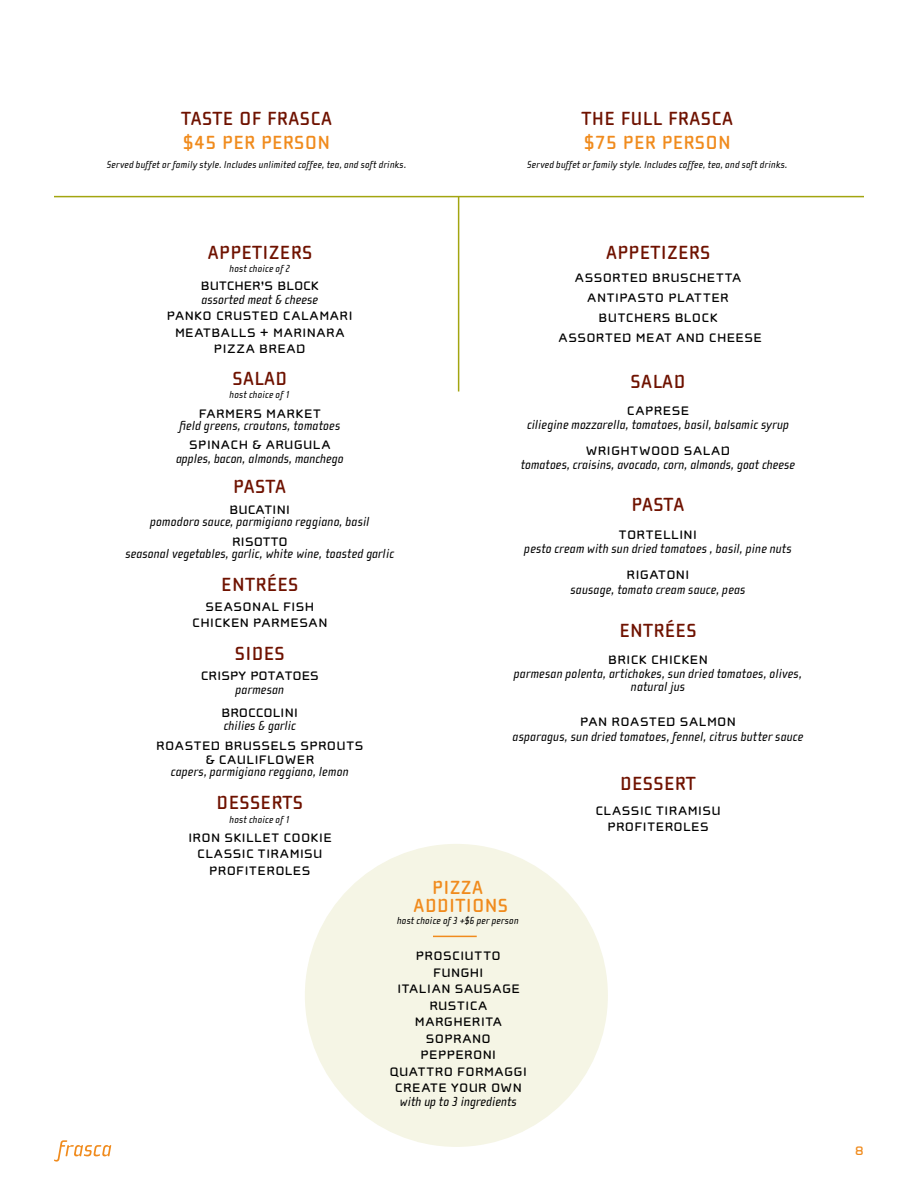
<style>
.page{position:relative;width:918px;height:1188px;background:#fff}
.page>*{position:absolute;margin:0;border:0;box-sizing:border-box;transform-origin:0 0}
.t1{font:700 19.5px "Cholla Wide OT";letter-spacing:.05em;color:#6f1200}
.t2{font:700 19.5px/18px "Cholla Wide OT";letter-spacing:.05em;color:#f08b1d;text-align:center}
.t3{font:18px/16.5px "Cholla Wide OT";letter-spacing:.025em;color:#000;text-align:center}
.t4{font:18px "Cholla Wide OT";color:#000}
.t5{font:18px "Cholla Wide OT";letter-spacing:.005em;color:#000}
.t6{font:18px "Cholla Wide OT";color:#f08b1d}
.t7{font:italic 13.5px/13.5px "Cholla Sans OT";color:#000;text-align:center}
.t8{font:italic 10.5px "Cholla Sans OT";letter-spacing:.015em;color:#000}
</style>
<div class="page">
<svg style="left:54px;top:1140px;width:57px;height:22px"></svg>
<div style="left:305px;top:844px;width:303px;height:303px;background:#f5f5e5;border-radius:50%"></div>
<hr style="left:458px;top:197px;width:1px;height:195px;background:#a3a510">
<hr style="left:54px;top:196px;width:810px;height:1px;background:#a3a510">
<hr style="left:433px;top:936px;width:44px;height:1px;background:#f08b1d">
<h1 class="t1" style="left:181px;top:108px;width:152px">TASTE OF FRASCA</h1>
<h1 class="t2" style="left:183px;top:134px;width:148px">$45 PER PERSON</h1>
<p class="t8" style="left:107px;top:159px;width:301px">Served buffet or family style. Includes unlimited coffee, tea, and soft drinks.</p>
<h1 class="t1" style="left:208px;top:242px;width:106px">APPETIZERS</h1>
<p class="t8" style="left:230px;top:263px;width:62px">host choice of 2</p>
<h2 class="t4" style="left:201px;top:275px;width:120px">Butcher’s Block</h2>
<p class="t7" style="left:202px;top:293px;width:118px">assorted meat &amp; cheese</p>
<h2 class="t3" style="left:167px;top:306px;width:188px">Panko Crusted Calamari<br>Meatballs + Marinara<br>Pizza Bread</h2>
<h1 class="t1" style="left:233px;top:368px;width:56px">SALAD</h1>
<p class="t8" style="left:230px;top:388px;width:62px">host choice of 1</p>
<h2 class="t3" style="left:199px;top:404px;width:123px">farmers market</h2>
<p class="t7" style="left:179px;top:419px;width:163px">field greens, croutons, tomatoes</p>
<h2 class="t3" style="left:189px;top:435px;width:143px">spinach &amp; arugula</h2>
<p class="t7" style="left:176px;top:452px;width:169px">apples, bacon, almonds, manchego</p>
<h1 class="t1" style="left:234px;top:476px;width:54px">PASTA</h1>
<h2 class="t4" style="left:229px;top:498px;width:62px">bucatini</h2>
<p class="t7" style="left:150px;top:515px;width:221px">pomodoro sauce, parmigiano reggiano, basil</p>
<h2 class="t4" style="left:232px;top:530px;width:57px">risotto</h2>
<p class="t7" style="left:126px;top:547px;width:270px">seasonal vegetables, garlic, white wine, toasted garlic</p>
<h1 class="t1" style="left:222px;top:574px;width:78px">ENTRÉES</h1>
<h2 class="t3" style="left:192px;top:597px;width:137px">Seasonal Fish<br>Chicken Parmesan</h2>
<h1 class="t1" style="left:235px;top:644px;width:51px">SIDES</h1>
<h2 class="t4" style="left:201px;top:665px;width:119px">Crispy Potatoes</h2>
<p class="t7" style="left:235px;top:683px;width:50px">parmesan</p>
<h2 class="t4" style="left:221px;top:701px;width:78px">Broccolini</h2>
<p class="t7" style="left:224px;top:719px;width:74px">chilies &amp; garlic</p>
<h2 class="t3" style="left:156px;top:738px;width:209px;line-height:13.5px">Roasted Brussels Sprouts &amp; Cauliflower</h2>
<p class="t7" style="left:171px;top:765px;width:179px">capers, parmigiano reggiano, lemon</p>
<h1 class="t1" style="left:217px;top:792px;width:87px">DESSERTS</h1>
<p class="t8" style="left:230px;top:814px;width:62px">host choice of 1</p>
<h2 class="t3" style="left:188px;top:828px;width:145px">iron skillet cookie classic tiramisu<br>Profiteroles</h2>
<h1 class="t1" style="left:582px;top:108px;width:153px">THE FULL FRASCA</h1>
<h1 class="t2" style="left:584px;top:134px;width:148px">$75 PER PERSON</h1>
<p class="t8" style="left:527px;top:159px;width:262px">Served buffet or family style. Includes coffee, tea, and soft drinks.</p>
<h1 class="t1" style="left:606px;top:242px;width:106px">APPETIZERS</h1>
<h2 class="t3" style="left:558px;top:267px;width:205px;line-height:19.8px">Assorted Bruschetta antipasto platter butchers block<br>assorted meat and cheese</h2>
<h1 class="t1" style="left:631px;top:371px;width:56px">SALAD</h1>
<h2 class="t3" style="left:627px;top:401px;width:64px">caprese</h2>
<p class="t7" style="left:527px;top:418px;width:264px">ciliegine mozzarella, tomatoes, basil, balsamic syrup</p>
<h2 class="t3" style="left:586px;top:441px;width:146px">wrightwood salad</h2>
<p class="t7" style="left:521px;top:457px;width:276px">tomatoes, craisins, avocado, corn, almonds, goat cheese</p>
<h1 class="t1" style="left:632px;top:494px;width:54px">PASTA</h1>
<h2 class="t3" style="left:619px;top:525px;width:80px">tortellini</h2>
<p class="t7" style="left:524px;top:541px;width:269px">pesto cream with sun dried tomatoes , basil, pine nuts</p>
<h2 class="t5" style="left:626px;top:563px;width:65px">Rigatoni</h2>
<p class="t7" style="left:571px;top:583px;width:177px">sausage, tomato cream sauce, peas</p>
<h1 class="t1" style="left:620px;top:620px;width:78px">ENTRÉES</h1>
<h2 class="t3" style="left:608px;top:650px;width:101px">Brick chicken</h2>
<p class="t7" style="left:514px;top:667px;width:290px">parmesan polenta, artichokes, sun dried tomatoes, olives, natural jus</p>
<h2 class="t3" style="left:580px;top:712px;width:157px">pan roasted Salmon</h2>
<p class="t7" style="left:513px;top:730px;width:292px">asparagus, sun dried tomatoes, fennel, citrus butter sauce</p>
<h1 class="t1" style="left:620px;top:773px;width:77px">DESSERT</h1>
<h2 class="t3" style="left:595px;top:801px;width:9px">CLASSIC</h2>
<h2 class="t3" style="left:607px;top:801px;width:115px;text-align:left;text-indent:49px">Tiramisu<br>Profiteroles</h2>
<h1 class="t2" style="left:414px;top:878px;width:96px">PIZZA<br>ADDITIONS</h1>
<p class="t8" style="left:397px;top:915px;width:123px">host choice of 3 +$6 per person</p>
<h2 class="t3" style="left:390px;top:946px;width:139px">prosciutto funghi<br>italian sausage rustica margherita soprano pepperoni quattro formaggi create your own</h2>
<p class="t7" style="left:400px;top:1095px;width:119px">with up to 3 ingredients</p>
<h2 class="t6" style="left:855px;top:1140px;width:11px">8</h2>
</div>
